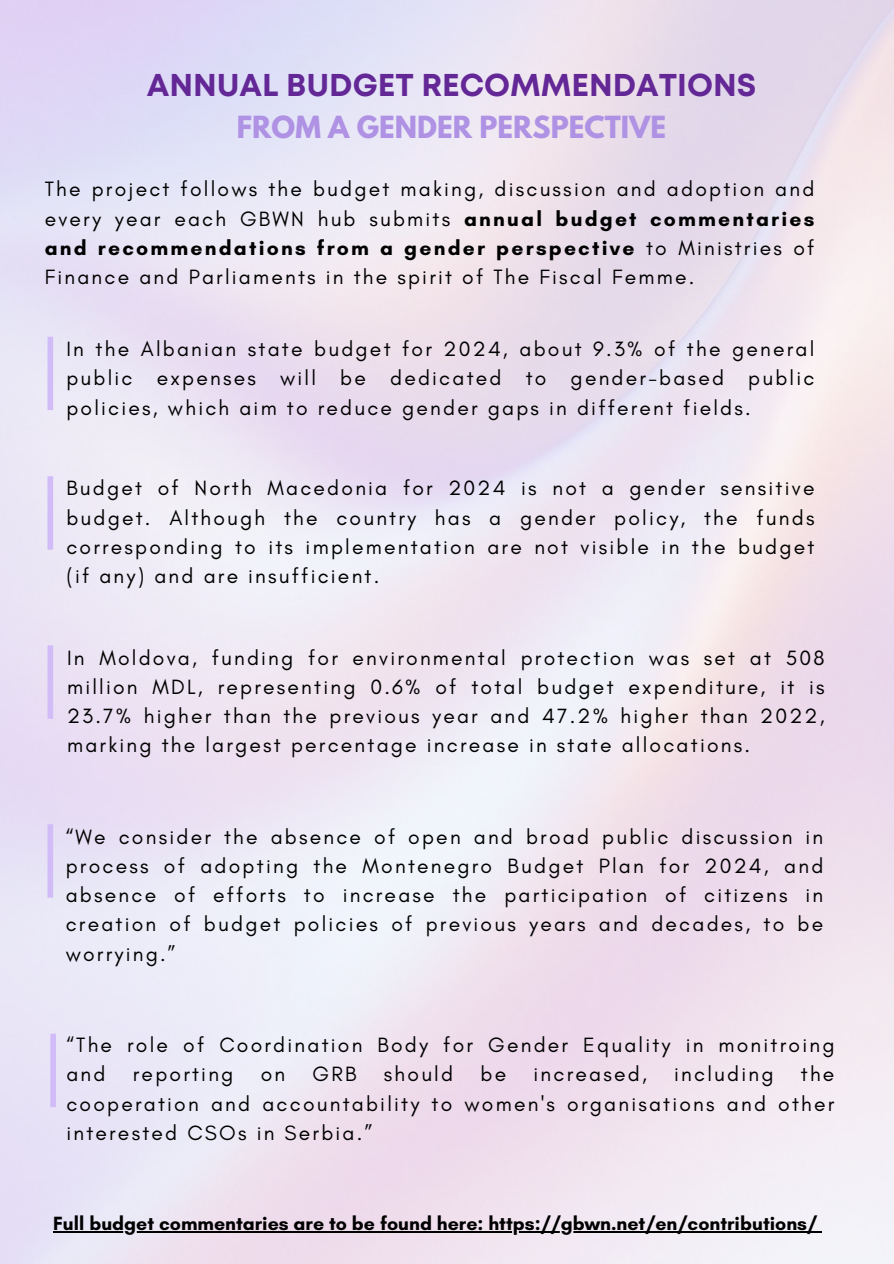
<style>
.page{position:relative;width:894px;height:1264px;background:#fff}
.page>*{position:absolute;margin:0;border:0;box-sizing:border-box;transform-origin:0 0}
.t1{font:700 31.5px "Mont";color:#632796}
.t2{font:700 27px "League Spartan";color:#af92e4}
.t3{font:21px/29.2px "Glacial Indifference";letter-spacing:.105em;color:#000;text-align:justify}
.t4{font:700 19.5px "Glacial Indifference";color:#000}
.s1{font-weight:700}
</style>
<div class="page">
<img style="left:0;top:0;width:893px;height:1263px">
<div style="left:47px;top:337px;width:6px;height:73px;background:#d1bcf8"></div>
<hr style="left:53px;top:1231px;width:764px;height:1px;background:#000">
<div style="left:47px;top:476px;width:6px;height:73px;background:#d1bcf8"></div>
<div style="left:47px;top:645px;width:6px;height:73px;background:#d1bcf8"></div>
<div style="left:47px;top:824px;width:6px;height:73px;background:#d1bcf8"></div>
<div style="left:50px;top:1033px;width:6px;height:74px;background:#d1bcf8"></div>
<h1 class="t1" style="left:147px;top:74px;width:611px">ANNUAL BUDGET RECOMMENDATIONS</h1>
<p class="t2" style="left:237px;top:113px;width:430px">FROM A GENDER PERSPECTIVE</p>
<p class="t3" style="left:45px;top:174px;width:771px">The project follows the budget making, discussion and adoption and every year each GBWN hub submits <span class="s1">annual budget commentaries and recommendations from a gender perspective</span> to Ministries of Finance and Parliaments in the spirit of The Fiscal Femme.</p>
<p class="t3" style="left:66px;top:334px;width:749px">In the Albanian state budget for 2024, about 9.3% of the general public expenses will be dedicated to gender-based public policies, which aim to reduce gender gaps in different fields.</p>
<p class="t3" style="left:66px;top:473px;width:749px">Budget of North Macedonia for 2024 is not a gender sensitive budget. Although the country has a gender policy, the funds corresponding to its implementation are not visible in the budget (if any) and are insufficient.</p>
<p class="t3" style="left:67px;top:642px;width:759px">In Moldova, funding for environmental protection was set at 508 million MDL, representing 0.6% of total budget expenditure, it is 23.7% higher than the previous year and 47.2% higher than 2022, marking the largest percentage increase in state allocations.</p>
<p class="t3" style="left:66px;top:821px;width:759px">“We consider the absence of open and broad public discussion in process of adopting the Montenegro Budget Plan for 2024, and absence of efforts to increase the participation of citizens in creation of budget policies of previous years and decades, to be worrying.”</p>
<p class="t3" style="left:66px;top:1030px;width:769px">“The role of Coordination Body for Gender Equality in monitroing and</p>
<p class="t3" style="left:66px;top:1059px;width:769px;text-indent:734px">the cooperation and accountability to women's organisations and other interested CSOs in Serbia.”</p>
<p class="t3" style="left:133px;top:1059px;width:102px">reporting</p>
<p class="t3" style="left:261px;top:1059px;width:26px">on</p>
<p class="t3" style="left:312px;top:1059px;width:45px">GRB</p>
<p class="t3" style="left:384px;top:1059px;width:71px">should</p>
<p class="t3" style="left:480px;top:1059px;width:27px">be</p>
<p class="t3" style="left:533px;top:1059px;width:115px">increased,</p>
<p class="t3" style="left:674px;top:1059px;width:101px">including</p>
<p class="t4" style="left:53px;top:1211px;width:765px">Full budget commentaries are to be found here: https://gbwn.net/en/contributions/</p>
</div>
